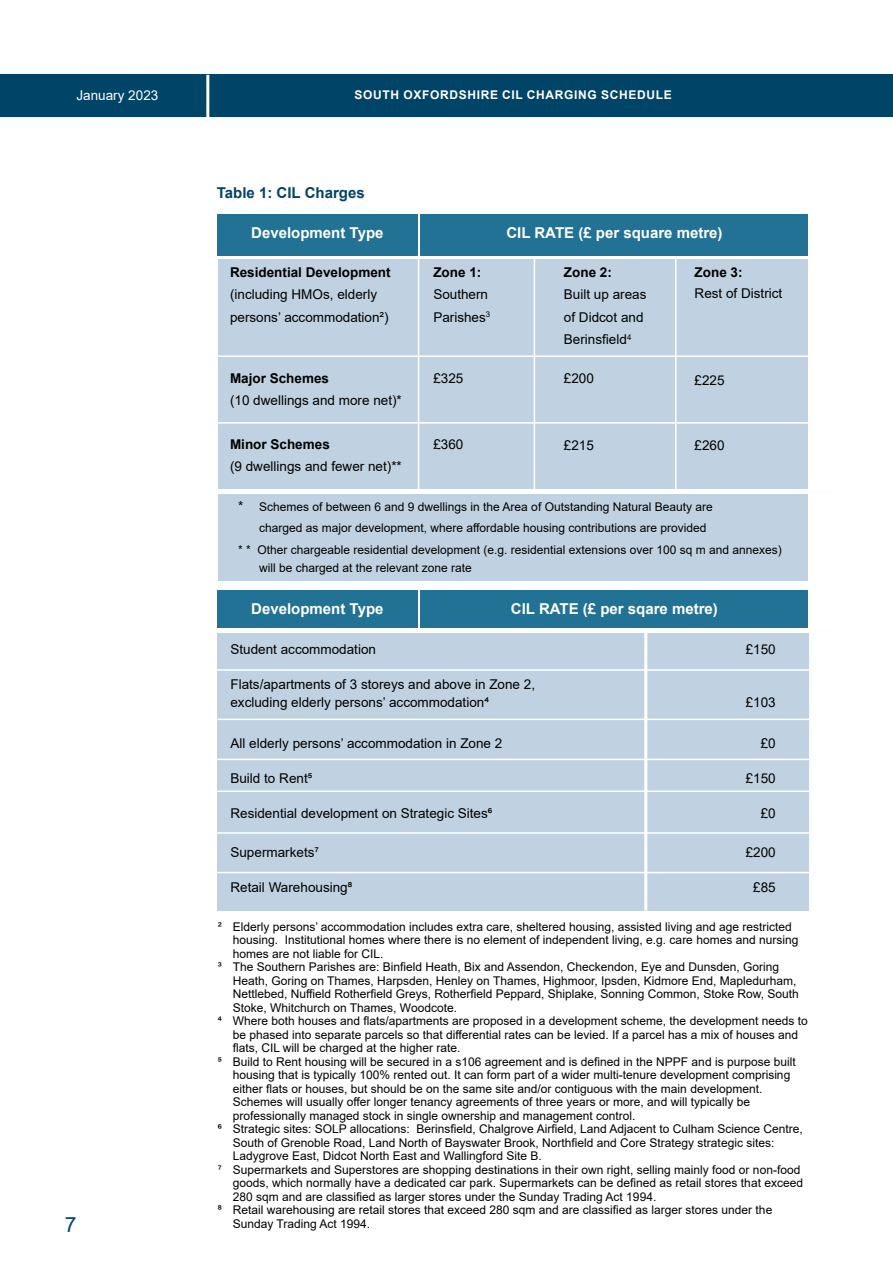
<style>
.page{position:relative;width:893px;height:1263px;background:#fff}
.page>*{position:absolute;margin:0;border:0;box-sizing:border-box;transform-origin:0 0}
.t1{font:21px "Arial";color:#004467}
.NEW_SMALL_GREEN_TITL{font:700 15px "Arial";color:#fff}
.TT_FIGURE_TEXT{font:700 15px "Arial";color:#004467}
.NEW_SMALL_TABLE_TEXT{font:13.5px/22.5px "Arial";color:#000}
.NEW_SMALL_TABLE_TEXT-2{font:700 13.5px "Arial";color:#000}
.t2{font:13.5px "Arial";color:#fff}
.New_Table_text_long{font:12px/13.5px "Arial";color:#000}
.t3{font:700 12px "Arial";letter-spacing:.055em;color:#fff}
.s1{font-weight:700}
.s2{font-size:13.5px}
</style>
<div class="page">
<div style="left:0;top:75px;width:893px;height:42px;background:#004467"></div>
<hr style="left:206px;top:75px;width:3px;height:53px;background:#fff">
<div style="left:218px;top:259px;width:589px;height:322px;background:#c0d2e1"></div>
<div style="left:421px;top:215px;width:387px;height:41px;background:#217294"></div>
<div style="left:217px;top:215px;width:200px;height:41px;background:#217294"></div>
<hr style="left:418px;top:255px;width:1px;height:236px;background:#fff">
<hr style="left:534px;top:258px;width:1px;height:236px;background:#fff">
<hr style="left:675px;top:258px;width:1px;height:236px;background:#fff">
<div style="left:218px;top:489px;width:619px;height:5px;background:#fefefe"></div>
<hr style="left:217px;top:355px;width:619px;height:2px;background:#fff">
<hr style="left:213px;top:422px;width:619px;height:2px;background:#fff">
<div style="left:217px;top:633px;width:591px;height:277px;background:#c0d2e1"></div>
<div style="left:421px;top:590px;width:387px;height:41px;background:#217294"></div>
<div style="left:217px;top:590px;width:200px;height:41px;background:#217294"></div>
<hr style="left:644px;top:631px;width:3px;height:279px;background:#fff">
<div style="left:213px;top:628px;width:619px;height:5px;background:#fefefe"></div>
<hr style="left:193px;top:669px;width:620px;height:2px;background:#fff">
<hr style="left:212px;top:790px;width:619px;height:2px;background:#fff">
<hr style="left:208px;top:832px;width:619px;height:2px;background:#fff">
<hr style="left:212px;top:872px;width:619px;height:1px;background:#fff">
<hr style="left:218px;top:718px;width:619px;height:2px;background:#fff">
<hr style="left:208px;top:759px;width:619px;height:1px;background:#fff">
<p class="t2" style="left:77px;top:86px;width:83px">January 2023</p>
<p class="t3" style="left:355px;top:86px;width:319px">SOUTH OXFORDSHIRE CIL CHARGING SCHEDULE</p>
<p class="TT_FIGURE_TEXT" style="left:217px;top:182px;width:149px">Table 1: CIL Charges</p>
<p class="NEW_SMALL_GREEN_TITL" style="left:251px;top:223px;width:134px">Development Type</p>
<p class="NEW_SMALL_GREEN_TITL" style="left:506px;top:223px;width:218px">CIL RATE (£ per square metre)</p>
<p class="NEW_SMALL_TABLE_TEXT" style="left:230px;top:261px;width:162px"><span class="s1">Residential Development </span>(including HMOs, elderly persons’ accommodation²)</p>
<p class="NEW_SMALL_TABLE_TEXT" style="left:230px;top:366px;width:173px"><span class="s1">Major Schemes<br></span>(10 dwellings and more net)*</p>
<p class="NEW_SMALL_TABLE_TEXT" style="left:230px;top:433px;width:173px"><span class="s1">Minor Schemes<br></span>(9 dwellings and fewer net)**</p>
<p class="NEW_SMALL_TABLE_TEXT-2" style="left:433px;top:262px;width:50px">Zone 1:</p>
<p class="NEW_SMALL_TABLE_TEXT" style="left:433px;top:283px;width:58px">Southern<br>Parishes<sup>3</sup></p>
<p class="NEW_SMALL_TABLE_TEXT" style="left:433px;top:367px;width:32px">£325</p>
<p class="NEW_SMALL_TABLE_TEXT" style="left:433px;top:433px;width:32px">£360</p>
<p class="NEW_SMALL_TABLE_TEXT-2" style="left:564px;top:262px;width:50px">Zone 2:</p>
<p class="NEW_SMALL_TABLE_TEXT" style="left:564px;top:283px;width:84px">Built up areas of Didcot and<br>Berinsfield<sup>4</sup></p>
<p class="NEW_SMALL_TABLE_TEXT" style="left:564px;top:367px;width:32px">£200</p>
<p class="NEW_SMALL_TABLE_TEXT" style="left:564px;top:433px;width:32px">£215</p>
<p class="NEW_SMALL_TABLE_TEXT-2" style="left:695px;top:262px;width:50px">Zone 3:</p>
<p class="NEW_SMALL_TABLE_TEXT" style="left:695px;top:282px;width:89px">Rest of District</p>
<p class="NEW_SMALL_TABLE_TEXT" style="left:695px;top:369px;width:32px">£225</p>
<p class="NEW_SMALL_TABLE_TEXT" style="left:695px;top:434px;width:32px">£260</p>
<p class="New_Table_text_long" style="left:259px;top:496px;width:455px;line-height:21px;text-indent:-21px"><span class="s2">*</span> Schemes of between 6 and 9 dwellings in the Area of Outstanding Natural Beauty are charged as major development, where affordable housing contributions are provided</p>
<p class="New_Table_text_long" style="left:259px;top:541px;width:524px;line-height:18px;text-indent:-21px">* * Other chargeable residential development (e.g. residential extensions over 100 sq m and annexes) will be charged at the relevant zone rate</p>
<p class="NEW_SMALL_GREEN_TITL" style="left:251px;top:598px;width:134px">Development Type</p>
<p class="NEW_SMALL_GREEN_TITL" style="left:511px;top:598px;width:208px">CIL RATE (£ per sqare metre)</p>
<h1 class="t1" style="left:65px;top:1210px;width:13px">7</h1>
<p class="NEW_SMALL_TABLE_TEXT" style="left:230px;top:638px;width:147px">Student accommodation</p>
<p class="NEW_SMALL_TABLE_TEXT" style="left:746px;top:638px;width:32px">£150</p>
<p class="NEW_SMALL_TABLE_TEXT" style="left:230px;top:673px;width:306px">Flats/apartments of 3 storeys and above in Zone 2,</p>
<p class="NEW_SMALL_TABLE_TEXT" style="left:230px;top:691px;width:260px">excluding elderly persons’ accommodation⁴</p>
<p class="NEW_SMALL_TABLE_TEXT" style="left:746px;top:691px;width:32px">£103</p>
<p class="NEW_SMALL_TABLE_TEXT" style="left:230px;top:732px;width:273px">All elderly persons’ accommodation in Zone 2</p>
<p class="NEW_SMALL_TABLE_TEXT" style="left:761px;top:732px;width:17px">£0</p>
<p class="NEW_SMALL_TABLE_TEXT" style="left:230px;top:767px;width:83px">Build to Rent⁵</p>
<p class="NEW_SMALL_TABLE_TEXT" style="left:746px;top:767px;width:32px">£150</p>
<p class="NEW_SMALL_TABLE_TEXT" style="left:230px;top:802px;width:263px">Residential development on Strategic Sites⁶</p>
<p class="NEW_SMALL_TABLE_TEXT" style="left:761px;top:802px;width:17px">£0</p>
<p class="NEW_SMALL_TABLE_TEXT" style="left:230px;top:841px;width:90px">Supermarkets⁷</p>
<p class="NEW_SMALL_TABLE_TEXT" style="left:746px;top:841px;width:32px">£200</p>
<p class="NEW_SMALL_TABLE_TEXT" style="left:230px;top:876px;width:123px">Retail Warehousing⁸</p>
<p class="NEW_SMALL_TABLE_TEXT" style="left:753px;top:876px;width:24px">£85</p>
<p class="New_Table_text_long" style="left:233px;top:920px;width:567px;text-indent:-15px">² Elderly persons’ accommodation includes extra care, sheltered housing, assisted living and age restricted housing. Institutional homes where there is no element of independent living, e.g. care homes and nursing homes are not liable for CIL.</p>
<p class="New_Table_text_long" style="left:233px;top:960px;width:568px;text-indent:-15px">³ The Southern Parishes are: Binfield Heath, Bix and Assendon, Checkendon, Eye and Dunsden, Goring Heath, Goring on Thames, Harpsden, Henley on Thames, Highmoor, Ipsden, Kidmore End, Mapledurham, Nettlebed, Nuffield Rotherfield Greys, Rotherfield Peppard, Shiplake, Sonning Common, Stoke Row, South Stoke, Whitchurch on Thames, Woodcote.</p>
<p class="New_Table_text_long" style="left:233px;top:1014px;width:576px;text-indent:-15px">⁴ Where both houses and flats/apartments are proposed in a development scheme, the development needs to be phased into separate parcels so that differential rates can be levied. If a parcel has a mix of houses and flats, CIL will be charged at the higher rate.</p>
<p class="New_Table_text_long" style="left:233px;top:1055px;width:564px;text-indent:-15px">⁵ Build to Rent housing will be secured in a s106 agreement and is defined in the NPPF and is purpose built housing that is typically 100% rented out. It can form part of a wider multi-tenure development comprising either flats or houses, but should be on the same site and/or contiguous with the main development.<br>Schemes will usually offer longer tenancy agreements of three years or more, and will typically be professionally managed stock in single ownership and management control.</p>
<p class="New_Table_text_long" style="left:233px;top:1122px;width:572px;text-indent:-15px">⁶ Strategic sites: SOLP allocations: Berinsfield, Chalgrove Airfield, Land Adjacent to Culham Science Centre,<br>South of Grenoble Road, Land North of Bayswater Brook, Northfield and Core Strategy strategic sites:<br>Ladygrove East, Didcot North East and Wallingford Site B.</p>
<p class="New_Table_text_long" style="left:233px;top:1163px;width:572px;text-indent:-15px">⁷ Supermarkets and Superstores are shopping destinations in their own right, selling mainly food or non-food goods, which normally have a dedicated car park. Supermarkets can be defined as retail stores that exceed<br>280 sqm and are classified as larger stores under the Sunday Trading Act 1994.</p>
<p class="New_Table_text_long" style="left:233px;top:1203px;width:541px;text-indent:-15px">⁸ Retail warehousing are retail stores that exceed 280 sqm and are classified as larger stores under the<br>Sunday Trading Act 1994.</p>
</div>
